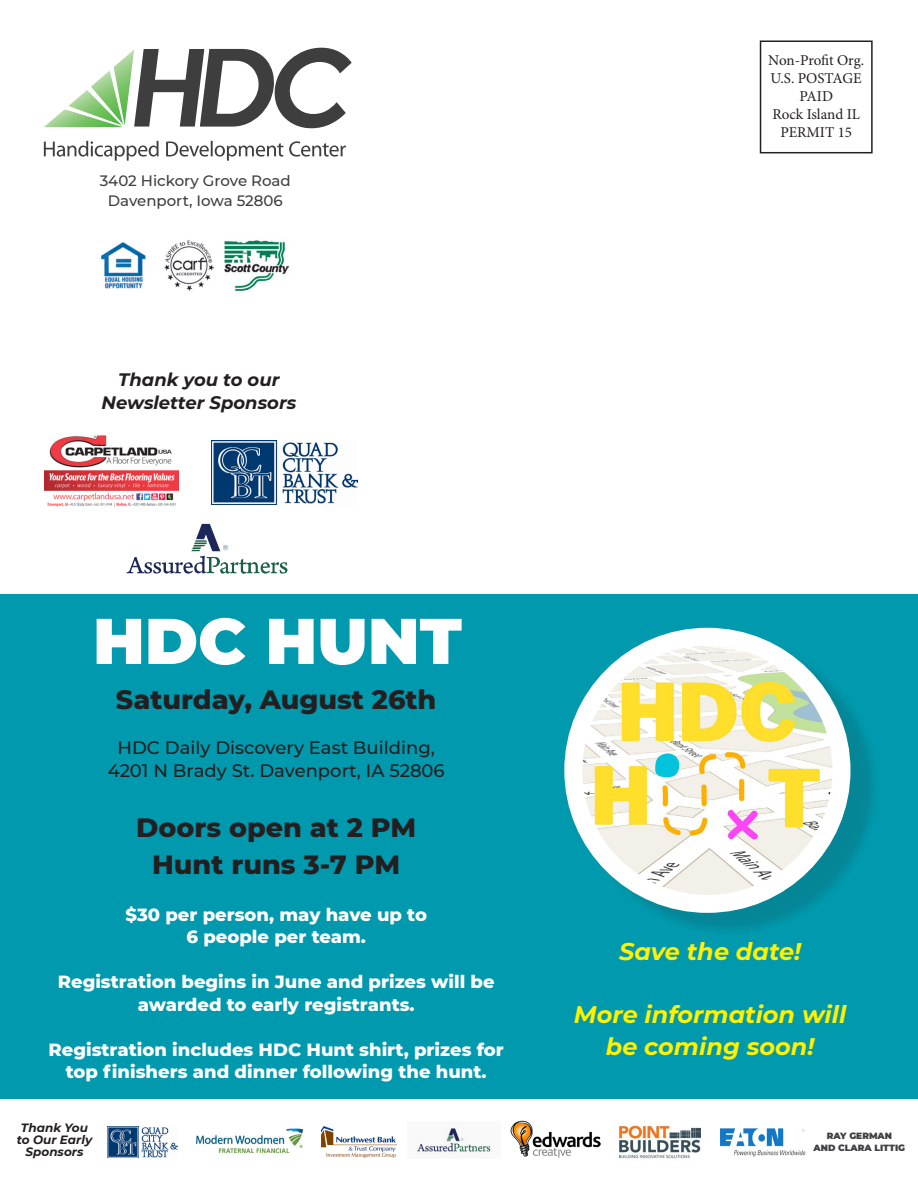
<style>
.page{position:relative;width:918px;height:1188px;background:#fff}
.page>*{position:absolute;margin:0;border:0;box-sizing:border-box;transform-origin:0 0}
.t1{font:900 64.5px "Montserrat";color:#fff}
.t2{font:800 27px "Montserrat";color:#231f20}
.t3{font:italic 700 24px "Montserrat";color:#fff101}
.t4{font:800 18px/22.5px "Montserrat";color:#fff;text-align:center}
.t5{font:500 18px "Montserrat";color:#231f20}
.t6{font:italic 700 18px "Montserrat";color:#231f20}
.t7{font:15px "Minion Pro";letter-spacing:-.005em;color:#231f20}
.t8{font:500 15px "Montserrat";color:#3e3e3f}
.t9{font:italic 700 12px "Montserrat";color:#231f20}
.t10{font:900 9px "Montserrat";color:#404042}
</style>
<div class="page">
<div style="left:0;top:594px;width:918px;height:504px;background:#0099ad"></div>
<svg style="left:44px;top:141px;width:302px;height:20px"></svg>
<svg style="left:44px;top:48px;width:308px;height:80px"></svg>
<div style="left:760px;top:40px;width:113px;height:113px;border:2px solid #231f20"></div>
<img style="left:101px;top:240px;width:188px;height:51px">
<img style="left:45px;top:435px;width:133px;height:72px">
<img style="left:212px;top:441px;width:145px;height:64px">
<svg style="left:126px;top:524px;width:161px;height:50px"></svg>
<div style="left:578px;top:636px;width:302px;height:301px;background:#231f20;opacity:.15"></div>
<img style="left:577px;top:645px;width:261px;height:259px">
<div style="left:564px;top:628px;width:287px;height:285px;border:18px solid #fff;border-radius:50%"></div>
<img style="left:108px;top:1127px;width:69px;height:30px">
<img style="left:196px;top:1128px;width:107px;height:25px">
<img style="left:416px;top:1128px;width:79px;height:25px">
<img style="left:510px;top:1121px;width:90px;height:37px">
<img style="left:620px;top:1121px;width:80px;height:38px">
<img style="left:721px;top:1128px;width:85px;height:28px">
<img style="left:321px;top:1127px;width:76px;height:31px">
<p class="t8" style="left:100px;top:171px;width:193px">3402 Hickory Grove Road</p>
<p class="t8" style="left:108px;top:190px;width:176px">Davenport, Iowa 52806</p>
<p class="t6" style="left:118px;top:367px;width:163px">Thank you to our</p>
<p class="t6" style="left:102px;top:389px;width:196px">Newsletter Sponsors</p>
<p class="t7" style="left:768px;top:50px;width:97px">Non-Profit Org.</p>
<p class="t7" style="left:771px;top:68px;width:93px">U.S. POSTAGE</p>
<p class="t7" style="left:799px;top:86px;width:35px">PAID</p>
<p class="t7" style="left:773px;top:104px;width:89px">Rock Island IL</p>
<p class="t7" style="left:780px;top:122px;width:73px">PERMIT 15</p>
<p class="t1" style="left:93px;top:593px;width:370px">HDC HUNT</p>
<p class="t2" style="left:116px;top:680px;width:322px">Saturday, August 26th</p>
<p class="t5" style="left:117px;top:735px;width:319px">HDC Daily Discovery East Building,</p>
<p class="t5" style="left:108px;top:758px;width:339px">4201 N Brady St. Davenport, IA 52806</p>
<p class="t2" style="left:136px;top:807px;width:281px">Doors open at 2 PM</p>
<p class="t2" style="left:152px;top:845px;width:250px">Hunt runs 3-7 PM</p>
<p class="t4" style="left:125px;top:902px;width:303px">$30 per person, may have up to</p>
<p class="t4" style="left:187px;top:925px;width:181px">6 people per team.</p>
<p class="t4" style="left:58px;top:970px;width:438px">Registration begins in June and prizes will be awarded to early registrants.</p>
<p class="t4" style="left:49px;top:1037px;width:457px">Registration includes HDC Hunt shirt, prizes for top finishers and dinner following the hunt.</p>
<p class="t9" style="left:21px;top:1119px;width:68px">Thank You</p>
<p class="t9" style="left:17px;top:1131px;width:77px">to Our Early</p>
<p class="t9" style="left:26px;top:1143px;width:59px">Sponsors</p>
<p class="t3" style="left:619px;top:934px;width:183px">Save the date!</p>
<p class="t3" style="left:574px;top:997px;width:274px">More information will</p>
<p class="t3" style="left:606px;top:1029px;width:210px">be coming soon!</p>
<p class="t10" style="left:827px;top:1129px;width:67px">RAY GERMAN</p>
<p class="t10" style="left:814px;top:1141px;width:93px">AND CLARA LITTIG</p>
</div>
